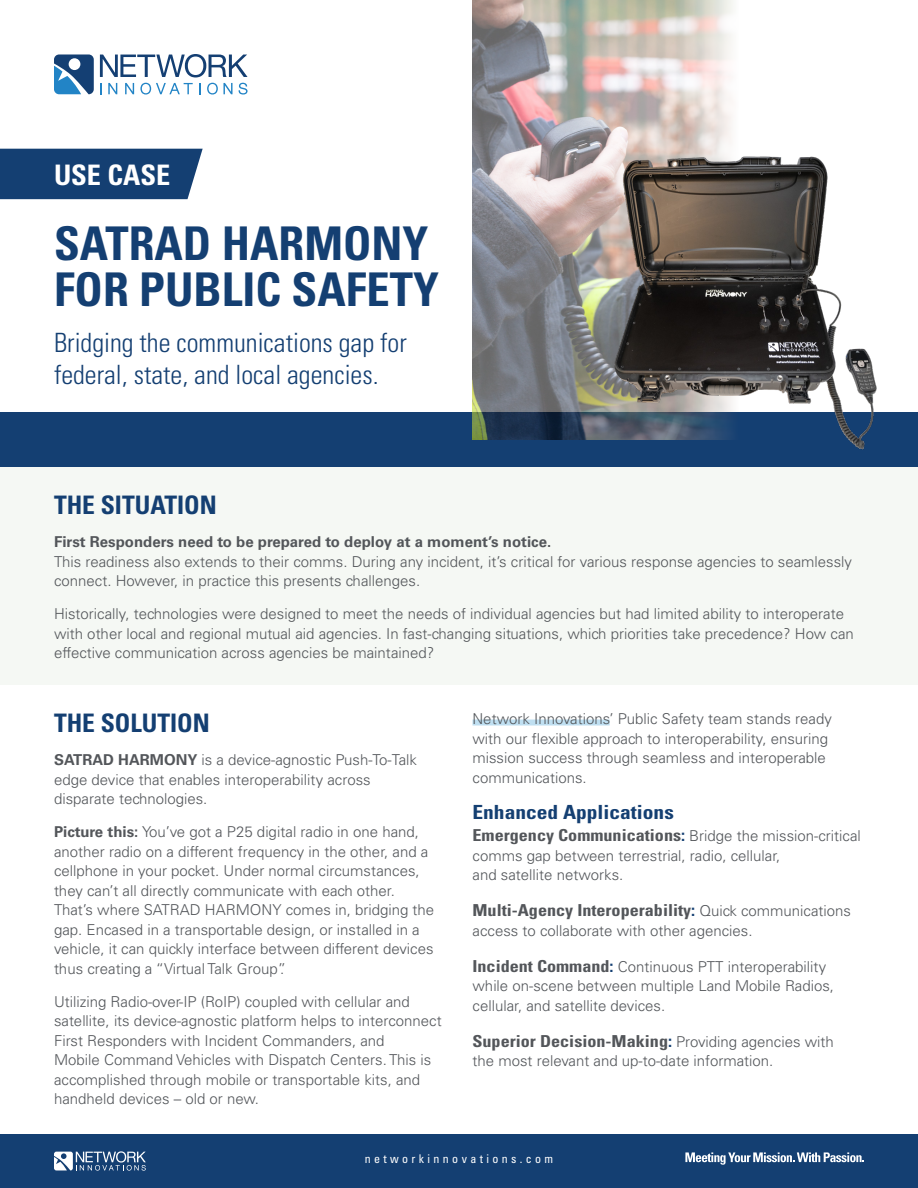
<style>
.page{position:relative;width:918px;height:1188px;background:#fff}
.page>*{position:absolute;margin:0;border:0;box-sizing:border-box;transform-origin:0 0}
.Body_Copy{font:700 condensed 46.5px/46.5px "Univers";color:#143f72}
.INSIDE-WHITE{font:700 condensed 28.2px "Univers";color:#fff}
.Body_Copy-2{font:300 condensed 26.55px/32px "Univers";color:#143f72}
.White_-_Headline{font:700 condensed 25.5px "Univers";color:#143f72}
.White_-_Headline-2{font:700 condensed 19.5px "Univers";color:#143f72;scale:1.1 1}
.White_-_Headline-3{font:700 condensed 16.5px "Univers";color:#53565a;scale:1.1 1}
.White_-_Headline-4{font:300 15px/19.5px "Univers";color:#53565a}
.t1{font:condensed 12px "Univers";letter-spacing:.28em;color:#fff}
.s1{font-weight:700}
.s2{font-weight:700;font-stretch:condensed;font-size:16.5px}
.s3{font-weight:700;font-stretch:condensed;font-size:16.5px;color:#143f72}
.s4{color:#143f72}
.s5{font-weight:300;font-stretch:normal;font-size:15px}
</style>
<div class="page">
<div style="left:0;top:1134px;width:918px;height:54px;background:#143f72"></div>
<svg style="left:54px;top:1151px;width:92px;height:20px"></svg>
<svg style="left:685px;top:1152px;width:179px;height:13px"></svg>
<div style="left:0;top:458px;width:918px;height:227px;background:#f5f8f4"></div>
<div style="left:0;top:412px;width:918px;height:54px;background:#143f72"></div>
<svg style="left:100px;top:54px;width:148px;height:23px"></svg>
<svg style="left:108px;top:83px;width:9px;height:11px"></svg>
<svg style="left:125px;top:83px;width:9px;height:11px"></svg>
<svg style="left:140px;top:83px;width:53px;height:12px"></svg>
<svg style="left:199px;top:83px;width:2px;height:11px"></svg>
<svg style="left:207px;top:83px;width:26px;height:12px"></svg>
<svg style="left:239px;top:83px;width:9px;height:12px"></svg>
<svg style="left:54px;top:54px;width:40px;height:40px"></svg>
<img style="left:472px;top:0;width:261px;height:439px">
<div style="left:472px;top:720px;width:138px;height:6px;background:#bfdff1"></div>
<div style="left:0;top:149px;width:203px;height:50px;background:#143f72"></div>
<img style="left:595px;top:124px;width:282px;height:326px">
<p class="INSIDE-WHITE" style="left:54px;top:158px;width:118px">USE CASE</p>
<p class="Body_Copy" style="left:54px;top:220px;width:386px">SATRAD HARMONY<br>FOR PUBLIC SAFETY</p>
<p class="Body_Copy-2" style="left:54px;top:327px;width:354px">Bridging the communications gap for federal, state, and local agencies.</p>
<p class="White_-_Headline" style="left:54px;top:489px;width:164px">THE SITUATION</p>
<p class="White_-_Headline-4" style="left:54px;top:532px;width:800px"><span class="s1">First Responders need to be prepared to deploy at a moment’s notice.<br></span>This readiness also extends to their comms. During any incident, it’s critical for various response agencies to seamlessly connect. However, in practice this presents challenges.</p>
<p class="White_-_Headline-4" style="left:54px;top:604px;width:801px">Historically, technologies were designed to meet the needs of individual agencies but had limited ability to interoperate with other local and regional mutual aid agencies. In fast-changing situations, which priorities take precedence? How can effective communication across agencies be maintained?</p>
<p class="White_-_Headline" style="left:54px;top:708px;width:157px">THE SOLUTION</p>
<p class="White_-_Headline-4" style="left:54px;top:750px;width:365px"><span class="s1">SATRAD HARMONY</span> is a device-agnostic Push-To-Talk edge device that enables interoperability across disparate technologies.</p>
<p class="White_-_Headline-4" style="left:54px;top:822px;width:382px"><span class="s1">Picture this:</span> You’ve got a P25 digital radio in one hand, another radio on a different frequency in the other, and a cellphone in your pocket. Under normal circumstances, they can’t all directly communicate with each other.<br>That’s where SATRAD HARMONY comes in, bridging the gap. Encased in a transportable design, or installed in a vehicle, it can quickly interface between different devices thus creating a “Virtual Talk Group”.</p>
<p class="White_-_Headline-4" style="left:54px;top:992px;width:389px">Utilizing Radio-over-IP (RoIP) coupled with cellular and satellite, its device-agnostic platform helps to interconnect First Responders with Incident Commanders, and<br>Mobile Command Vehicles with Dispatch Centers. This is accomplished through mobile or transportable kits, and handheld devices – old or new.</p>
<p class="White_-_Headline-4" style="left:472px;top:709px;width:361px">Network Innovations’ Public Safety team stands ready with our flexible approach to interoperability, ensuring mission success through seamless and interoperable communications.</p>
<p class="White_-_Headline-2" style="left:472px;top:800px;width:185px">Enhanced Applications</p>
<p class="White_-_Headline-4" style="left:472px;top:826px;width:390px"><span class="s2">Emergency Communications</span><span class="s3">:</span> Bridge the mission-critical comms gap between terrestrial, radio, cellular,<br>and satellite networks.</p>
<p class="White_-_Headline-3" style="left:472px;top:900px;width:346px">Multi-Agency Interoperability<span class="s4">:</span> <span class="s5">Quick communications</span></p>
<p class="White_-_Headline-4" style="left:472px;top:920px;width:282px">access to collaborate with other agencies.</p>
<p class="White_-_Headline-4" style="left:472px;top:956px;width:363px"><span class="s2">Incident Command</span><span class="s3">:</span> Continuous PTT interoperability while on-scene between multiple Land Mobile Radios, cellular, and satellite devices.</p>
<p class="White_-_Headline-3" style="left:472px;top:1031px;width:330px">Superior Decision-Making<span class="s4">:</span> <span class="s5">Providing agencies with</span></p>
<p class="White_-_Headline-4" style="left:472px;top:1051px;width:302px">the most relevant and up-to-date information.</p>
<p class="t1" style="left:365px;top:1151px;width:190px">networkinnovations.com</p>
</div>
